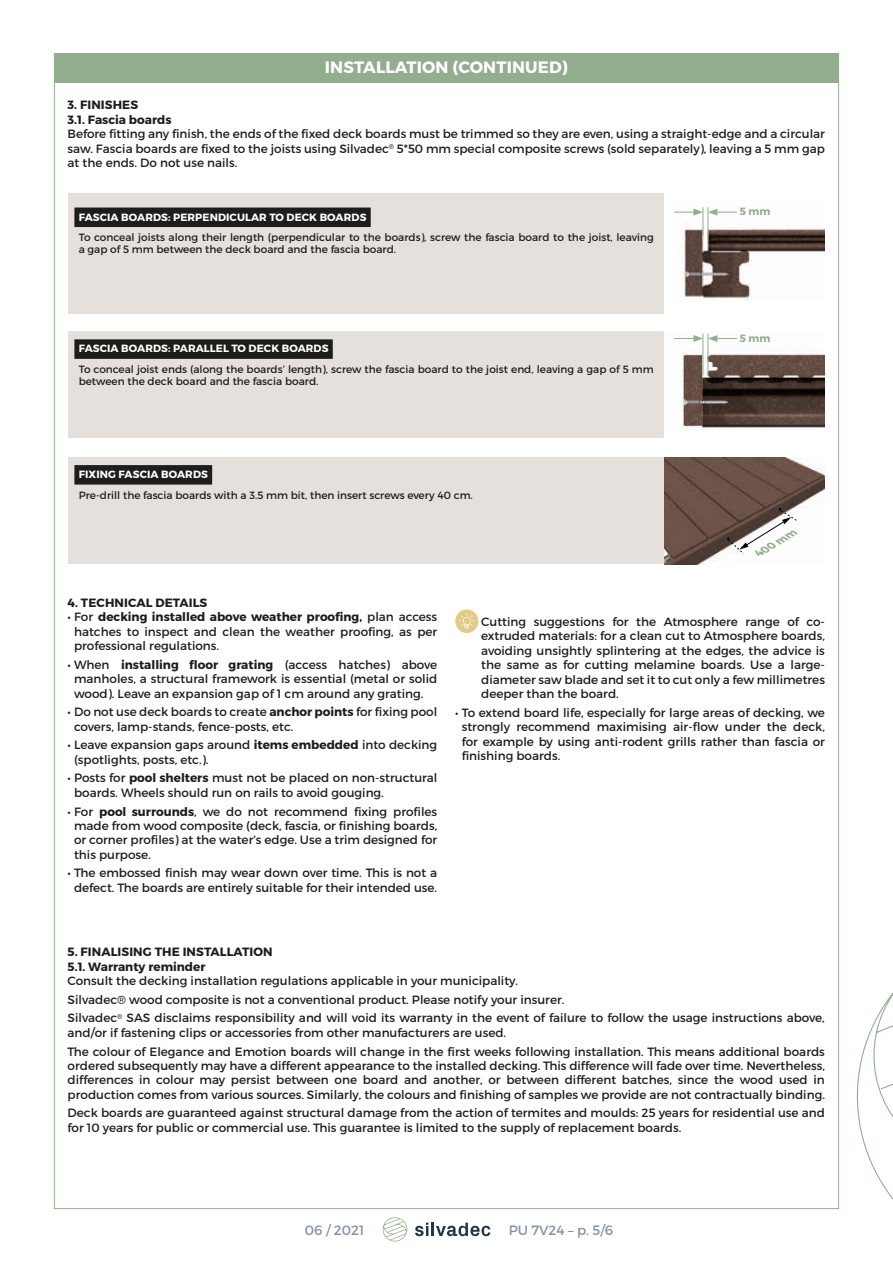
<style>
.page{position:relative;width:893px;height:1263px;background:#fff}
.page>*{position:absolute;margin:0;border:0;box-sizing:border-box;transform-origin:0 0}
.t1{font:700 16.5px "Montserrat";letter-spacing:.01em;color:#fff}
.t2{font:13.5px "Montserrat";color:#8592a5}
.t3{font:12px/14.4px "Montserrat";color:#1d1d1b;text-align:justify}
.t4{font:700 12px/14.4px "Montserrat";letter-spacing:.01em;color:#1d1d1b}
.t5{font:10.5px/12px "Montserrat";color:#1d1d1b}
.t6{font:700 10.5px "Montserrat";letter-spacing:.01em;color:#fff}
.t7{font:700 10.5px "Montserrat";color:#92ae8f}
.t8{font:italic 700 10.5px "Montserrat";color:#92ae8f}
.s1{font-weight:700}
</style>
<div class="page">
<div style="left:68px;top:193px;width:757px;height:121px;background:#e6e0dd"></div>
<div style="left:68px;top:457px;width:757px;height:106px;background:#e6e0dd"></div>
<div style="left:68px;top:332px;width:757px;height:106px;background:#e6e0dd"></div>
<div style="left:54px;top:53px;width:785px;height:30px;background:#92ae8f"></div>
<img style="left:664px;top:457px;width:161px;height:107px">
<svg style="left:727px;top:508px;width:71px;height:46px;background:#b3aaa7"></svg>
<svg style="left:383px;top:1217px;width:24px;height:24px"></svg>
<svg style="left:415px;top:1222px;width:75px;height:14px"></svg>
<div style="left:455px;top:609px;width:23px;height:24px;background:#e3ca87;border-radius:50%"></div>
<svg style="left:459px;top:614px;width:15px;height:15px"></svg>
<div style="left:74px;top:208px;width:297px;height:19px;background:#1d1d1b"></div>
<div style="left:74px;top:465px;width:138px;height:20px;background:#1d1d1b"></div>
<div style="left:74px;top:339px;width:259px;height:20px;background:#1d1d1b"></div>
<div style="left:665px;top:193px;width:160px;height:121px;background:#fff"></div>
<img style="left:683px;top:229px;width:142px;height:72px">
<div style="left:664px;top:332px;width:161px;height:106px;background:#fff"></div>
<img style="left:682px;top:333px;width:143px;height:96px">
<svg style="left:856px;top:992px;width:37px;height:208px"></svg>
<svg style="left:674px;top:207px;width:63px;height:29px"></svg>
<hr style="left:703px;top:334px;width:1px;height:41px;background:#92ae8f">
<hr style="left:708px;top:334px;width:1px;height:41px;background:#92ae8f">
<svg style="left:674px;top:335px;width:63px;height:7px"></svg>
<h1 class="t1" style="left:325px;top:57px;width:244px">INSTALLATION (CONTINUED)</h1>
<p class="t4" style="left:68px;top:98px;width:105px">3. FINISHES<br>3.1. Fascia boards</p>
<p class="t3" style="left:68px;top:127px;width:759px">Before fitting any finish, the ends of the fixed deck boards must be trimmed so they are even, using a straight-edge and a circular saw. Fascia boards are fixed to the joists using Silvadec<sup>®</sup> 5*50 mm special composite screws (sold separately), leaving a 5 mm gap at the ends. Do not use nails.</p>
<p class="t6" style="left:79px;top:210px;width:289px">FASCIA BOARDS: PERPENDICULAR TO DECK BOARDS</p>
<p class="t5" style="left:79px;top:231px;width:577px">To conceal joists along their length (perpendicular to the boards), screw the fascia board to the joist, leaving a gap of 5 mm between the deck board and the fascia board.</p>
<p class="t6" style="left:79px;top:342px;width:251px">FASCIA BOARDS: PARALLEL TO DECK BOARDS</p>
<p class="t5" style="left:79px;top:363px;width:577px">To conceal joist ends (along the boards’ length), screw the fascia board to the joist end, leaving a gap of 5 mm between the deck board and the fascia board.</p>
<p class="t6" style="left:79px;top:468px;width:131px">FIXING FASCIA BOARDS</p>
<p class="t5" style="left:79px;top:489px;width:396px">Pre-drill the fascia boards with a 3.5 mm bit, then insert screws every 40 cm.</p>
<p class="t7" style="left:740px;top:205px;width:32px">5 mm</p>
<p class="t7" style="left:740px;top:332px;width:32px">5 mm</p>
<p class="t8" style="left:754px;top:548px;width:47px;rotate:-31deg">400 mm</p>
<p class="t4" style="left:68px;top:596px;width:141px">4. TECHNICAL DETAILS</p>
<p class="t3" style="left:74px;top:610px;width:365px;text-indent:-6px">• For <span class="s1">decking installed above weather proofing,</span> plan access hatches to inspect and clean the weather proofing, as per professional regulations.</p>
<p class="t3" style="left:74px;top:657px;width:365px;text-indent:-6px">• When <span class="s1">installing floor grating</span> (access hatches) above manholes, a structural framework is essential (metal or solid wood). Leave an expansion gap of 1 cm around any grating.</p>
<p class="t3" style="left:74px;top:705px;width:365px;text-indent:-6px">• Do not use deck boards to create <span class="s1">anchor points</span> for fixing pool covers, lamp-stands, fence-posts, etc.</p>
<p class="t3" style="left:74px;top:738px;width:365px;text-indent:-6px">• Leave expansion gaps around <span class="s1">items embedded</span> into decking (spotlights, posts, etc.).</p>
<p class="t3" style="left:74px;top:771px;width:365px;text-indent:-6px">• Posts for <span class="s1">pool shelters</span> must not be placed on non-structural boards. Wheels should run on rails to avoid gouging.</p>
<p class="t3" style="left:74px;top:804px;width:365px;text-indent:-6px">• For <span class="s1">pool surrounds</span>, we do not recommend fixing profiles made from wood composite (deck, fascia, or finishing boards, or corner profiles) at the water’s edge. Use a trim designed for this purpose.</p>
<p class="t3" style="left:68px;top:866px;width:371px;text-align:center">• The embossed finish may wear down over time. This is not a defect. The boards are entirely suitable for their intended use.</p>
<p class="t3" style="left:481px;top:614px;width:345px">Cutting suggestions for the Atmosphere range of co&shy;extruded materials: for a clean cut to Atmosphere boards, avoiding unsightly splintering at the edges, the advice is the same as for cutting melamine boards. Use a large&shy;diameter saw blade and set it to cut only a few millimetres deeper than the board.</p>
<p class="t3" style="left:462px;top:705px;width:365px;text-indent:-6px">• To extend board life, especially for large areas of decking, we strongly recommend maximising air-flow under the deck, for example by using anti-rodent grills rather than fascia or finishing boards.</p>
<p class="t4" style="left:68px;top:945px;width:207px">5. FINALISING THE INSTALLATION<br>5.1. Warranty reminder</p>
<p class="t3" style="left:68px;top:971px;width:759px;line-height:18.6px;text-align:left">Consult the decking installation regulations applicable in your municipality.<br>Silvadec® wood composite is not a conventional product. Please notify your insurer.<br>Silvadec<sup>®</sup> SAS disclaims responsibility and will void its warranty in the event of failure to follow the usage instructions above,</p>
<p class="t3" style="left:68px;top:1023px;width:759px;line-height:18.6px">and/or if fastening clips or accessories from other manufacturers are used.<br>The colour of Elegance and Emotion boards will change in the first weeks following installation. This means additional boards</p>
<p class="t3" style="left:68px;top:1058px;width:759px">ordered subsequently may have a different appearance to the installed decking. This difference will fade over time. Nevertheless, differences in colour may persist between one board and another, or between different batches, since the wood used in production comes from various sources. Similarly, the colours and finishing of samples we provide are not contractually binding.</p>
<p class="t3" style="left:68px;top:1106px;width:759px">Deck boards are guaranteed against structural damage from the action of termites and moulds: 25 years for residential use and for 10 years for public or commercial use. This guarantee is limited to the supply of replacement boards.</p>
<p class="t2" style="left:305px;top:1221px;width:61px">06 / 2021</p>
<p class="t2" style="left:509px;top:1221px;width:106px">PU 7V24 – p. 5/6</p>
</div>
